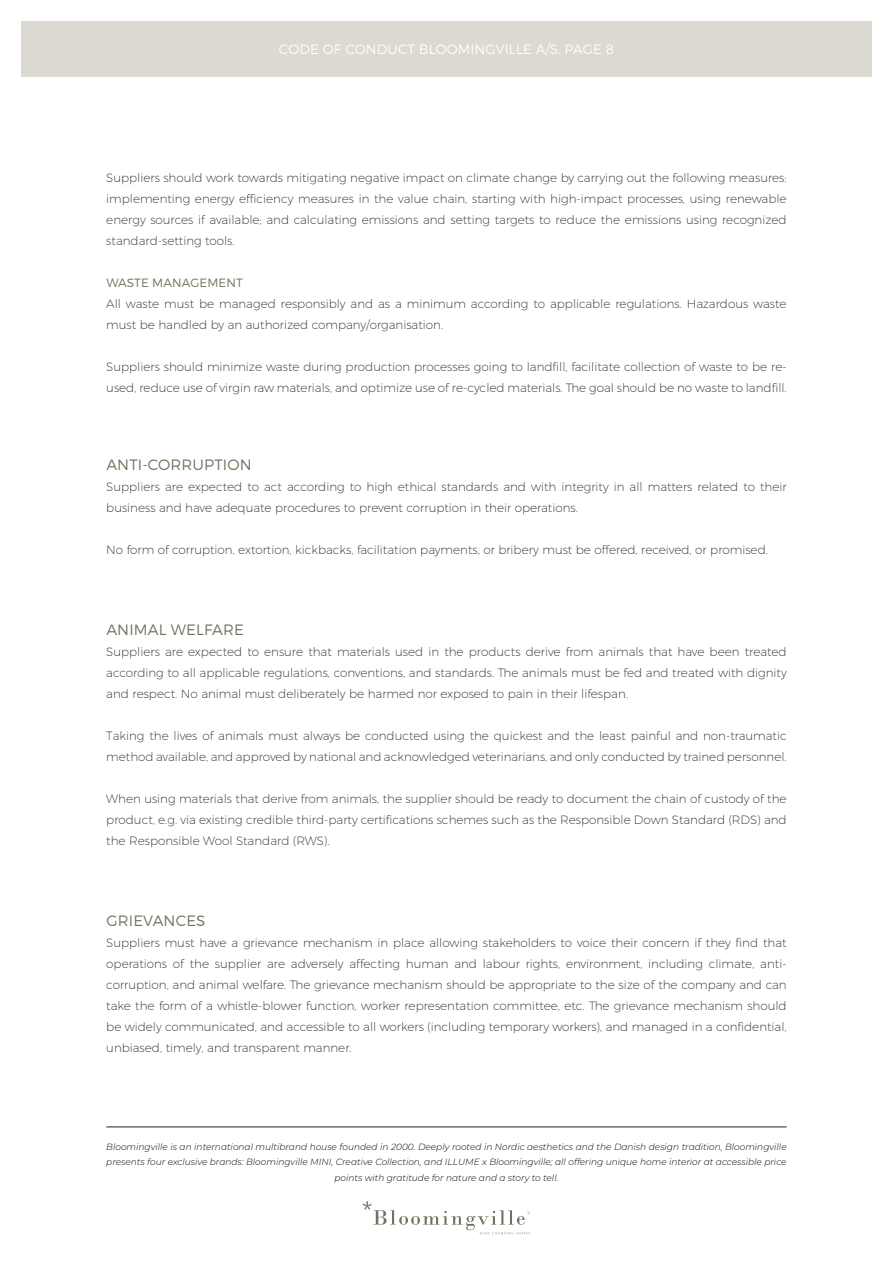
<style>
.page{position:relative;width:893px;height:1263px;background:#fff}
.page>*{position:absolute;margin:0;border:0;box-sizing:border-box;transform-origin:0 0}
.t1{font:300 15px "Montserrat";letter-spacing:.01em;color:#766f5f}
.t2{font:300 13.5px "Montserrat";letter-spacing:.01em;color:#fff}
.body{font:200 12px/21px "Montserrat";color:#231f20;text-align:justify}
.subheader{font:300 12px "Montserrat";letter-spacing:.01em;color:#766f5f}
.t3{font:italic 300 9px/15.6px "Montserrat";color:#040503;text-align:center}
</style>
<div class="page">
<div style="left:21px;top:21px;width:851px;height:56px;background:#dcd8d2"></div>
<svg style="left:363px;top:1201px;width:167px;height:33px"></svg>
<hr style="left:106px;top:1127px;width:681px;height:1px;background:#231f20">
<p class="t2" style="left:279px;top:41px;width:337px">CODE OF CONDUCT BLOOMINGVILLE A/S. PAGE 8</p>
<p class="body" style="left:106px;top:167px;width:682px">Suppliers should work towards mitigating negative impact on climate change by carrying out the following measures: implementing energy efficiency measures in the value chain, starting with high-impact processes, using renewable energy sources if available; and calculating emissions and setting targets to reduce the emissions using recognized standard-setting tools.</p>
<p class="subheader" style="left:106px;top:275px;width:138px">WASTE MANAGEMENT</p>
<p class="body" style="left:106px;top:293px;width:682px">All waste must be managed responsibly and as a minimum according to applicable regulations. Hazardous waste must be handled by an authorized company/organisation.</p>
<p class="body" style="left:106px;top:356px;width:682px">Suppliers should minimize waste during production processes going to landfill, facilitate collection of waste to be re&shy;used, reduce use of virgin raw materials, and optimize use of re-cycled materials. The goal should be no waste to landfill.</p>
<p class="t1" style="left:106px;top:455px;width:147px">ANTI-CORRUPTION</p>
<p class="body" style="left:106px;top:476px;width:682px">Suppliers are expected to act according to high ethical standards and with integrity in all matters related to their business and have adequate procedures to prevent corruption in their operations.</p>
<p class="body" style="left:106px;top:539px;width:662px">No form of corruption, extortion, kickbacks, facilitation payments, or bribery must be offered, received, or promised.</p>
<p class="t1" style="left:106px;top:620px;width:139px">ANIMAL WELFARE</p>
<p class="body" style="left:106px;top:641px;width:682px">Suppliers are expected to ensure that materials used in the products derive from animals that have been treated according to all applicable regulations, conventions, and standards. The animals must be fed and treated with dignity and respect. No animal must deliberately be harmed nor exposed to pain in their lifespan.</p>
<p class="body" style="left:106px;top:725px;width:682px">Taking the lives of animals must always be conducted using the quickest and the least painful and non-traumatic method available, and approved by national and acknowledged veterinarians, and only conducted by trained personnel.</p>
<p class="body" style="left:106px;top:788px;width:682px">When using materials that derive from animals, the supplier should be ready to document the chain of custody of the product, e.g. via existing credible third-party certifications schemes such as the Responsible Down Standard (RDS) and the Responsible Wool Standard (RWS).</p>
<p class="t1" style="left:106px;top:911px;width:101px">GRIEVANCES</p>
<p class="body" style="left:106px;top:932px;width:682px">Suppliers must have a grievance mechanism in place allowing stakeholders to voice their concern if they find that operations of the supplier are adversely affecting human and labour rights, environment, including climate, anti&shy;corruption, and animal welfare. The grievance mechanism should be appropriate to the size of the company and can take the form of a whistle-blower function, worker representation committee, etc. The grievance mechanism should be widely communicated, and accessible to all workers (including temporary workers), and managed in a confidential, unbiased, timely, and transparent manner.</p>
<p class="t3" style="left:106px;top:1138px;width:682px">Bloomingville is an international multibrand house founded in 2000. Deeply rooted in Nordic aesthetics and the Danish design tradition, Bloomingville presents four exclusive brands: Bloomingville MINI, Creative Collection, and ILLUME x Bloomingville; all offering unique home interior at accessible price points with gratitude for nature and a story to tell.</p>
</div>
